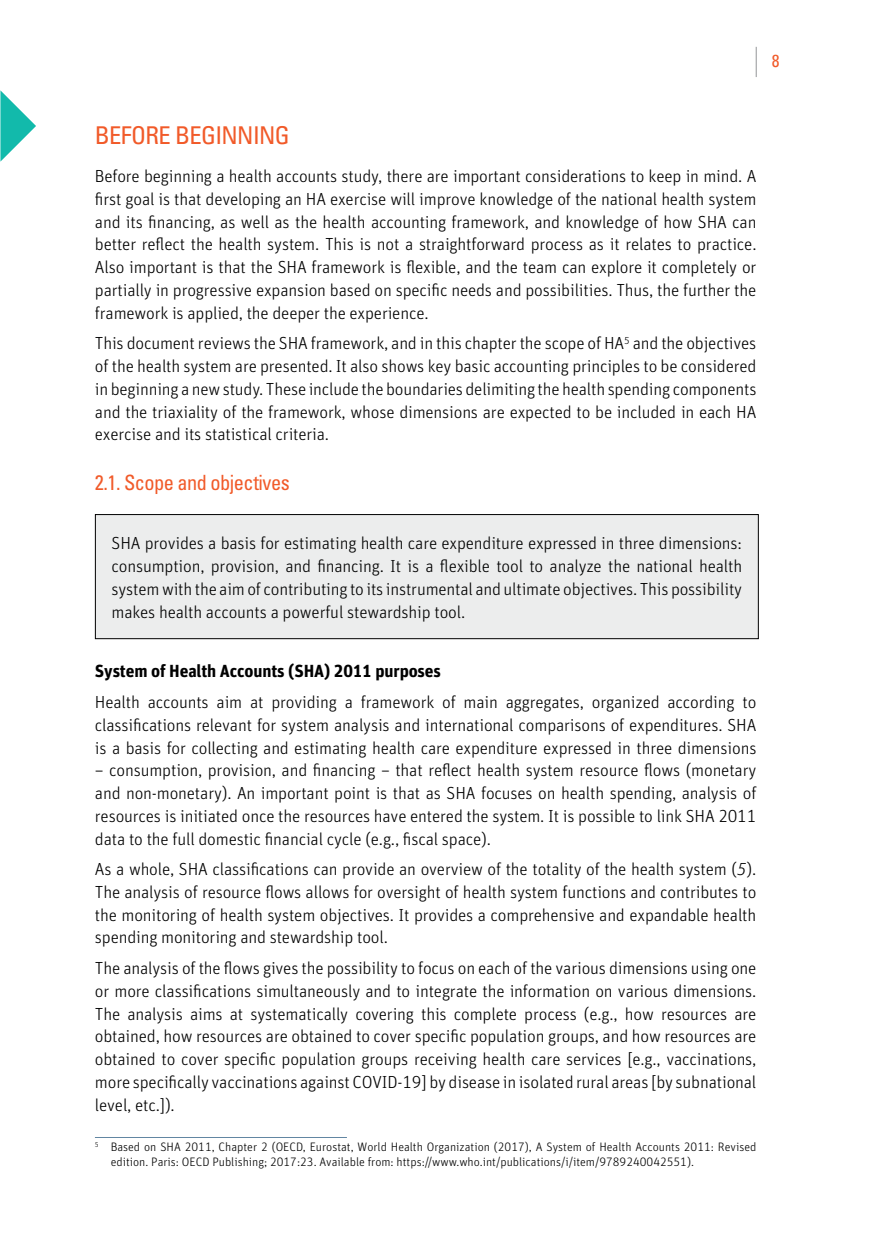
<style>
.page{position:relative;width:882px;height:1260px;background:#fff}
.page>*{position:absolute;margin:0;border:0;box-sizing:border-box;transform-origin:0 0}
.t1{font:condensed 24.5px "Univers LT Std";letter-spacing:-.025em;color:#f15a29}
.t2{font:condensed 21px "Univers LT Std";letter-spacing:-.025em;color:#f15a29}
.t3{font:300 17.5px/22.8px "FF Unit Pro";letter-spacing:-.01em;color:#000;text-align:justify}
.t4{font:700 17.5px "FF Unit Pro";letter-spacing:-.01em;color:#000}
.t5{font:condensed 17.5px "Univers LT Std";color:#f15a29}
.t6{font:300 12.25px/14px "FF Unit Pro";color:#000}
.s1{font-style:italic}
</style>
<div class="page">
<hr style="left:756px;top:47px;width:1px;height:30px;background:#939598">
<svg style="left:0;top:90px;width:36px;height:72px"></svg>
<div style="left:94px;top:514px;width:665px;height:126px;background:#eceded"></div>
<hr style="left:95px;top:1137px;width:252px;height:1px;background:#6286a2">
<p class="t5" style="left:772px;top:50px;width:9px">8</p>
<h1 class="t1" style="left:95px;top:120px;width:196px">BEFORE BEGINNING</h1>
<p class="t3" style="left:95px;top:164px;width:663px">Before beginning a health accounts study, there are important considerations to keep in mind. A first goal is that developing an HA exercise will improve knowledge of the national health system and its financing, as well as the health accounting framework, and knowledge of how SHA can better reflect the health system. This is not a straightforward process as it relates to practice.<br>Also important is that the SHA framework is flexible, and the team can explore it completely or partially in progressive expansion based on specific needs and possibilities. Thus, the further the framework is applied, the deeper the experience.</p>
<p class="t3" style="left:95px;top:332px;width:663px">This document reviews the SHA framework, and in this chapter the scope of HA<sup>5</sup> and the objectives of the health system are presented. It also shows key basic accounting principles to be considered in beginning a new study. These include the boundaries delimiting the health spending components and the triaxiality of the framework, whose dimensions are expected to be included in each HA exercise and its statistical criteria.</p>
<p class="t2" style="left:95px;top:469px;width:196px">2.1. Scope and objectives</p>
<p class="t3" style="left:112px;top:532px;width:632px">SHA provides a basis for estimating health care expenditure expressed in three dimensions: consumption, provision, and financing. It is a flexible tool to analyze the national health system with the aim of contributing to its instrumental and ultimate objectives. This possibility makes health accounts a powerful stewardship tool.</p>
<p class="t4" style="left:95px;top:659px;width:348px">System of Health Accounts (SHA) 2011 purposes</p>
<p class="t3" style="left:95px;top:690px;width:663px">Health accounts aim at providing a framework of main aggregates, organized according to classifications relevant for system analysis and international comparisons of expenditures. SHA is a basis for collecting and estimating health care expenditure expressed in three dimensions</p>
<p class="t3" style="left:95px;top:759px;width:663px">– consumption, provision, and financing – that reflect health system resource flows (monetary and non-monetary). An important point is that as SHA focuses on health spending, analysis of resources is initiated once the resources have entered the system. It is possible to link SHA 2011 data to the full domestic financial cycle (e.g., fiscal space).</p>
<p class="t3" style="left:95px;top:857px;width:663px">As a whole, SHA classifications can provide an overview of the totality of the health system (<span class="s1">5</span>).<br>The analysis of resource flows allows for oversight of health system functions and contributes to the monitoring of health system objectives. It provides a comprehensive and expandable health spending monitoring and stewardship tool.</p>
<p class="t3" style="left:95px;top:956px;width:663px">The analysis of the flows gives the possibility to focus on each of the various dimensions using one or more classifications simultaneously and to integrate the information on various dimensions.<br>The analysis aims at systematically covering this complete process (e.g., how resources are obtained, how resources are obtained to cover specific population groups, and how resources are obtained to cover specific population groups receiving health care services [e.g., vaccinations, more specifically vaccinations against COVID-19] by disease in isolated rural areas [by subnational level, etc.]).</p>
<p class="t6" style="left:111px;top:1140px;width:647px;text-indent:-16px"><sup>5</sup> Based on SHA 2011, Chapter 2 (OECD, Eurostat, World Health Organization (2017), A System of Health Accounts 2011: Revised edition. Paris: OECD Publishing; 2017:23. Available from: https://www.who.int/publications/i/item/9789240042551).</p>
</div>
